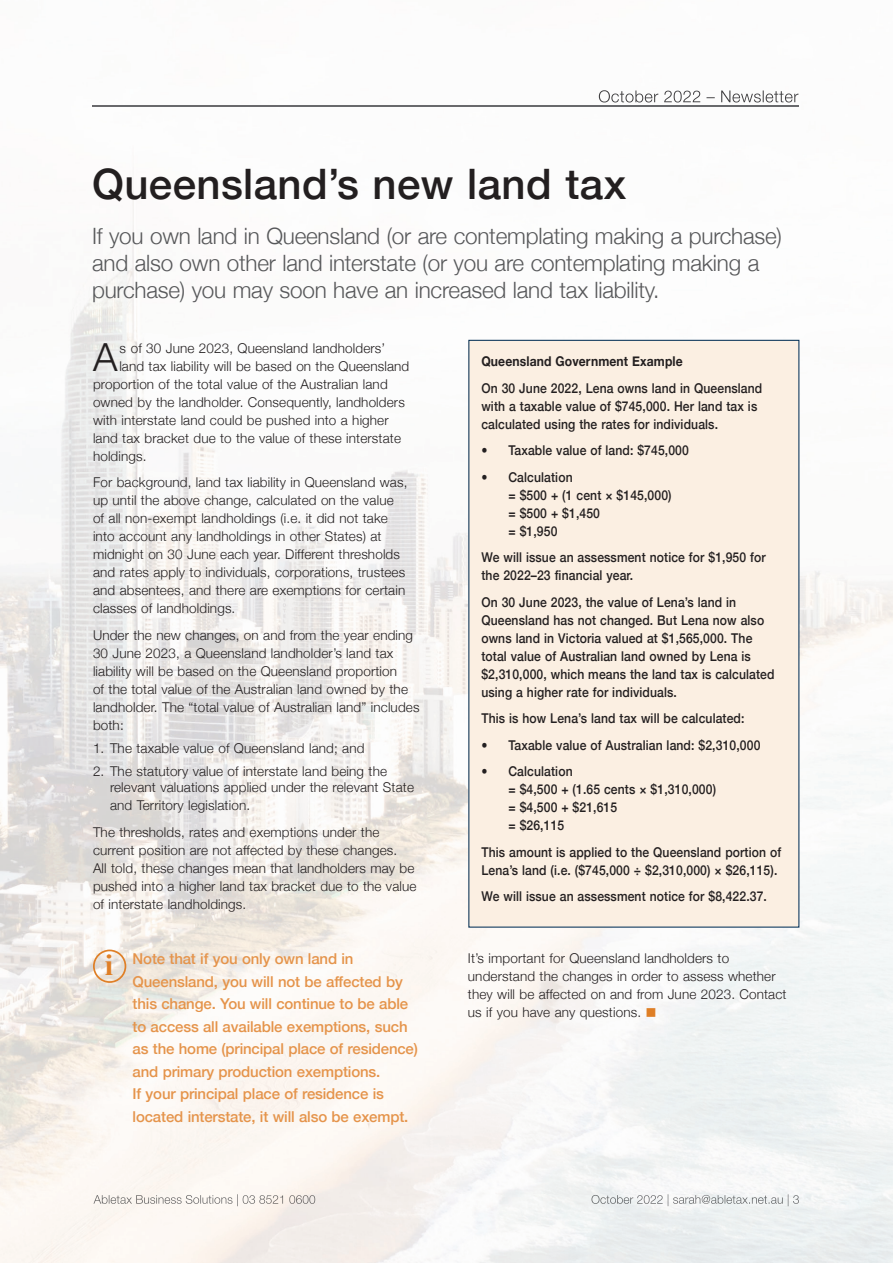
<style>
.page{position:relative;width:893px;height:1263px;background:#fff}
.page>*{position:absolute;margin:0;border:0;box-sizing:border-box;transform-origin:0 0}
.t1{font:500 42px "Helvetica Neue";letter-spacing:.01em;color:#231f20}
.t2{font:300 38.7px "Helvetica Neue";color:#231f20}
.t3{font:700 30px "Times New Roman";color:#df7f26}
.t4{font:300 22.5px/27px "Helvetica Neue";letter-spacing:-.01em;color:#57585a}
.t5{font:500 15px/22.5px "Helvetica Neue";letter-spacing:-.01em;color:#e5944b}
.t6{font:300 13.5px/18px "Helvetica Neue";letter-spacing:.01em;color:#231f20}
.t7{font:500 13.5px/18px "Helvetica Neue";letter-spacing:.01em;color:#231f20;scale:.9 1}
.t8{font:700 13.5px "Helvetica Neue";letter-spacing:.01em;color:#231f20;scale:.9 1}
.s1{color:#df7f26}
</style>
<div class="page">
<img style="left:0;top:93px;width:893px;height:1170px">
<img style="left:93px;top:1194px;width:706px;height:12px">
<img style="left:599px;top:90px;width:199px;height:12px">
<img style="left:93px;top:106px;width:705px;height:1px">
<div style="left:469px;top:340px;width:330px;height:587px;background:#fbefe2"></div>
<div style="left:93px;top:949px;width:33px;height:34px;border:2px solid #df7f26;border-radius:50%"></div>
<h1 class="t1" style="left:92px;top:150px;width:536px">Queensland’s new land tax</h1>
<h3 class="t4" style="left:92px;top:221px;width:691px">If you own land in Queensland (or are contemplating making a purchase) and also own other land interstate (or you are contemplating making a purchase) you may soon have an increased land tax liability.</h3>
<h2 class="t2" style="left:93px;top:326px;width:26px">A</h2>
<p class="t6" style="left:119px;top:338px;width:267px">s of 30 June 2023, Queensland landholders’</p>
<p class="t6" style="left:119px;top:356px;width:291px">land tax liability will be based on the Queensland</p>
<p class="t6" style="left:93px;top:374px;width:296px">proportion of the total value of the Australian land</p>
<p class="t6" style="left:93px;top:392px;width:313px">owned by the landholder. Consequently, landholders</p>
<p class="t6" style="left:93px;top:410px;width:297px">with interstate land could be pushed into a higher</p>
<p class="t6" style="left:93px;top:428px;width:309px">land tax bracket due to the value of these interstate</p>
<p class="t6" style="left:93px;top:446px;width:55px">holdings.</p>
<p class="t6" style="left:93px;top:472px;width:316px">For background, land tax liability in Queensland was, up until the above change, calculated on the value of all non-exempt landholdings (i.e. it did not take into account any landholdings in other States) at midnight on 30 June each year. Different thresholds and rates apply to individuals, corporations, trustees and absentees, and there are exemptions for certain classes of landholdings.</p>
<p class="t6" style="left:93px;top:625px;width:328px">Under the new changes, on and from the year ending 30 June 2023, a Queensland landholder’s land tax liability will be based on the Queensland proportion<br>of the total value of the Australian land owned by the landholder. The “total value of Australian land” includes both:</p>
<p class="t6" style="left:93px;top:738px;width:273px">1. The taxable value of Queensland land; and</p>
<p class="t6" style="left:110px;top:761px;width:305px;line-height:16.5px;text-indent:-17px">2. The statutory value of interstate land being the relevant valuations applied under the relevant State</p>
<p class="t6" style="left:93px;top:791px;width:288px;line-height:26.5px;text-indent:17px">and Territory legislation.<br>The thresholds, rates and exemptions under the</p>
<p class="t6" style="left:93px;top:840px;width:325px">current position are not affected by these changes.<br>All told, these changes mean that landholders may be pushed into a higher land tax bracket due to the value of interstate landholdings.</p>
<p class="t8" style="left:481px;top:351px;width:225px">Queensland Government Example</p>
<p class="t7" style="left:481px;top:378px;width:314px">On 30 June 2022, Lena owns land in Queensland with a taxable value of $745,000. Her land tax is calculated using the rates for individuals.</p>
<p class="t7" style="left:481px;top:440px;width:232px">• Taxable value of land: $745,000</p>
<p class="t7" style="left:508px;top:467px;width:183px;text-indent:-27px">• Calculation<br>= $500 + (1 cent × $145,000) = $500 + $1,450<br>= $1,950</p>
<p class="t7" style="left:481px;top:547px;width:317px">We will issue an assessment notice for $1,950 for the 2022–23 financial year.</p>
<p class="t7" style="left:481px;top:592px;width:327px">On 30 June 2023, the value of Lena’s land in Queensland has not changed. But Lena now also owns land in Victoria valued at $1,565,000. The total value of Australian land owned by Lena is $2,310,000, which means the land tax is calculated using a higher rate for individuals.</p>
<p class="t7" style="left:481px;top:708px;width:294px">This is how Lena’s land tax will be calculated:</p>
<p class="t7" style="left:481px;top:735px;width:312px">• Taxable value of Australian land: $2,310,000</p>
<p class="t7" style="left:508px;top:761px;width:232px;text-indent:-27px">• Calculation<br>= $4,500 + (1.65 cents × $1,310,000) = $4,500 + $21,615<br>= $26,115</p>
<p class="t7" style="left:481px;top:842px;width:335px">This amount is applied to the Queensland portion of<br>Lena’s land (i.e. ($745,000 ÷ $2,310,000) × $26,115).</p>
<p class="t7" style="left:481px;top:886px;width:319px">We will issue an assessment notice for $8,422.37.</p>
<h3 class="t3" style="left:105px;top:944px;width:10px">i</h3>
<p class="t5" style="left:133px;top:946px;width:287px">Note that if you only own land in Queensland, you will not be affected by this change. You will continue to be able to access all available exemptions, such as the home (principal place of residence) and primary production exemptions.<br>If your principal place of residence is located interstate, it will also be exempt.</p>
<p class="t6" style="left:468px;top:948px;width:320px">It’s important for Queensland landholders to understand the changes in order to assess whether they will be affected on and from June 2023. Contact us if you have any questions. <span class="s1">■</span></p>
</div>
